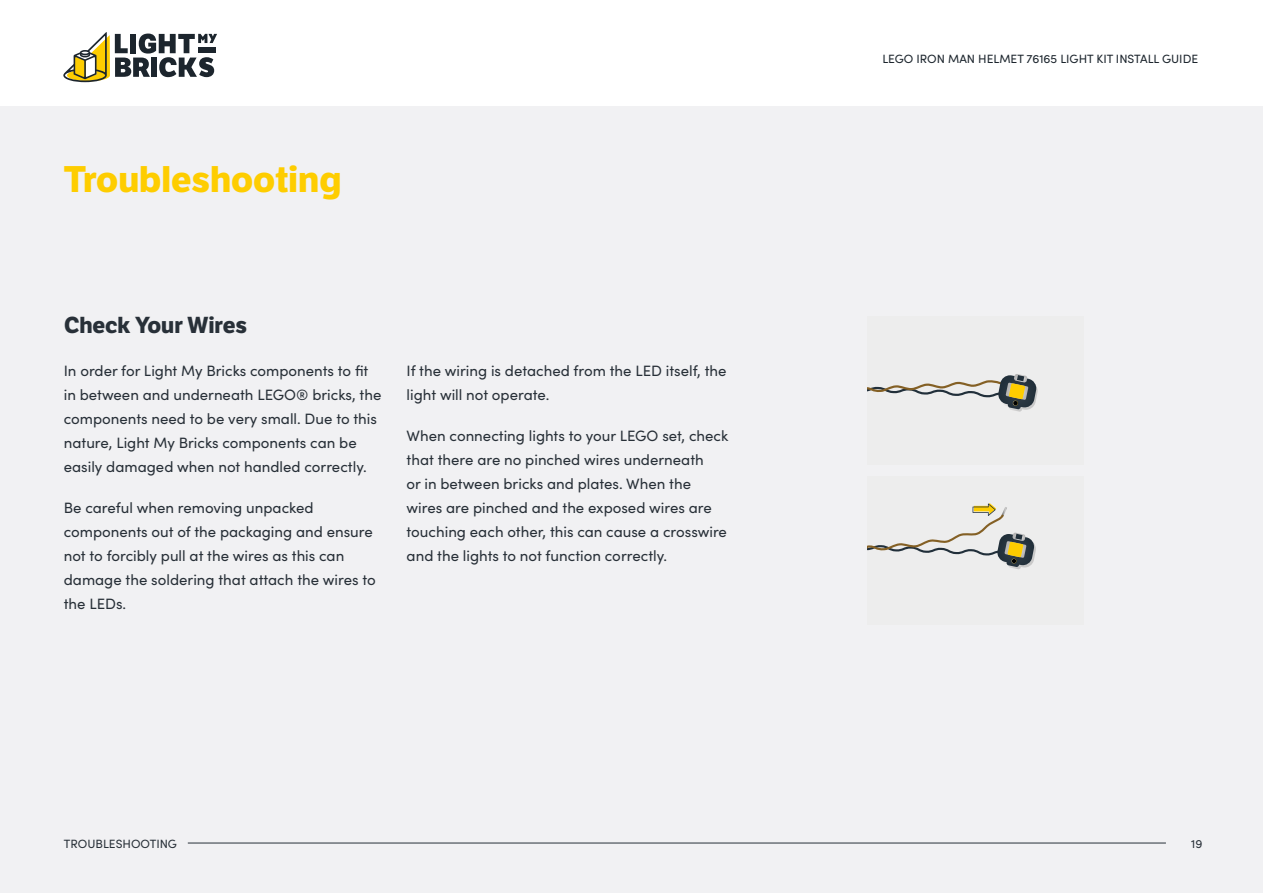
<style>
.page{position:relative;width:1263px;height:893px;background:#fff}
.page>*{position:absolute;margin:0;border:0;box-sizing:border-box;transform-origin:0 0}
.t1{font:700 36px "LFT Etica";color:#fecd00}
.t2{font:700 22.5px "LFT Etica";color:#283038}
.t3{font:15px/24px "Sofia Pro";color:#283038}
.t4{font:12px "Sofia Pro";color:#1c252d}
.t5{font:12px "Sofia Pro";color:#283038}
</style>
<div class="page">
<svg style="left:63px;top:32px;width:154px;height:50px"></svg>
<div style="left:0;top:106px;width:1263px;height:787px;background:#f1f1f3"></div>
<hr style="left:188px;top:843px;width:978px;height:1px;background:#283038">
<div style="left:867px;top:316px;width:217px;height:149px;background:#ededed"></div>
<svg style="left:867px;top:374px;width:170px;height:38px"></svg>
<div style="left:867px;top:476px;width:217px;height:149px;background:#ededed"></div>
<svg style="left:867px;top:503px;width:169px;height:66px"></svg>
<h1 class="t1" style="left:64px;top:157px;width:279px">Troubleshooting</h1>
<h2 class="t2" style="left:64px;top:311px;width:185px">Check Your Wires</h2>
<p class="t3" style="left:64px;top:358px;width:319px">In order for Light My Bricks components to fit in between and underneath LEGO® bricks, the components need to be very small. Due to this nature, Light My Bricks components can be easily damaged when not handled correctly.</p>
<p class="t3" style="left:64px;top:495px;width:314px">Be careful when removing unpacked components out of the packaging and ensure not to forcibly pull at the wires as this can damage the soldering that attach the wires to the LEDs.</p>
<p class="t3" style="left:407px;top:358px;width:321px">If the wiring is detached from the LED itself, the light will not operate.</p>
<p class="t3" style="left:407px;top:423px;width:323px">When connecting lights to your LEGO set, check that there are no pinched wires underneath<br>or in between bricks and plates. When the wires are pinched and the exposed wires are touching each other, this can cause a crosswire and the lights to not function correctly.</p>
<p class="t4" style="left:882px;top:50px;width:317px">LEGO IRON MAN HELMET 76165 LIGHT KIT INSTALL GUIDE</p>
<p class="t5" style="left:64px;top:835px;width:115px">TROUBLESHOOTING</p>
<p class="t5" style="left:1191px;top:835px;width:13px">19</p>
</div>
